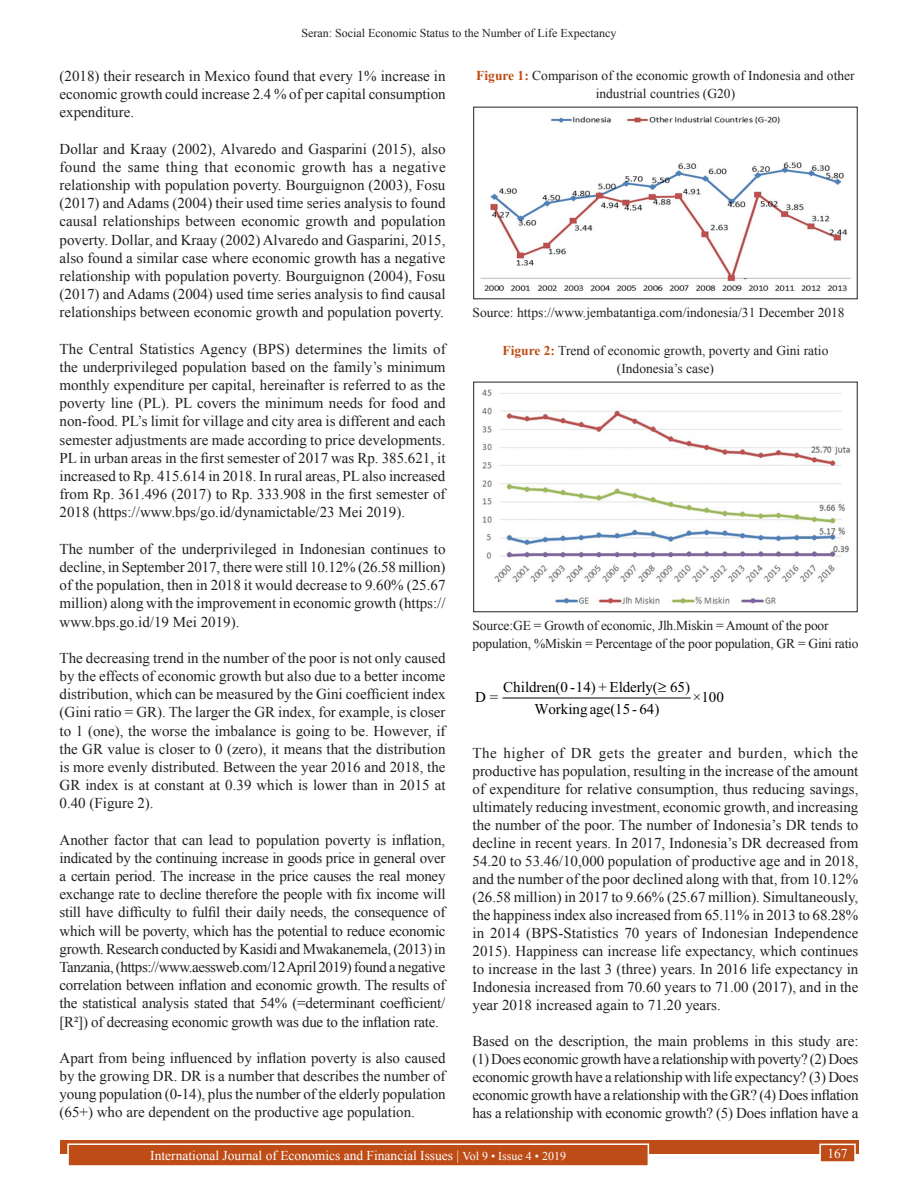
<style>
.page{position:relative;width:918px;height:1188px;background:#fff}
.page>*{position:absolute;margin:0;border:0;box-sizing:border-box;transform-origin:0 0}
.TX{font:15px/18.1px "Times New Roman";color:#231f20;text-align:justify}
.t1{font:15px/21.3px "Times New Roman";letter-spacing:-.005em;color:#000;text-align:center}
.FGC{font:13.5px/18px "Times New Roman";color:#231f20;text-align:center}
.FGC_SRC{font:13.5px/18px "Times New Roman";letter-spacing:-.02em;color:#231f20}
.Folio{font:13.5px "Times New Roman";color:#fff}
.FGC_SRC-2{font:13.5px "Times New Roman";color:#231f20}
.t2{font:12px "Times New Roman";color:#231f20}
.s1{font-weight:700;color:#bd4c16}
.s2{font-size:12px}
</style>
<div class="page">
<div style="left:60px;top:1140px;width:798px;height:13px;background:#bd4c16"></div>
<div style="left:68px;top:1144px;width:580px;height:22px;background:#bd4c16"></div>
<div style="left:67px;top:1143px;width:582px;height:24px;border:2px solid #fff"></div>
<div style="left:820px;top:1144px;width:35px;height:18px;background:#bd4c16"></div>
<div style="left:819px;top:1144px;width:37px;height:19px;border:2px solid #fff"></div>
<hr style="left:503px;top:698px;width:188px;height:1px;background:#000">
<img style="left:482px;top:389px;width:368px;height:215px">
<div style="left:473px;top:382px;width:384px;height:230px;border:1px solid #231f20"></div>
<img style="left:480px;top:116px;width:371px;height:175px">
<p class="t2" style="left:302px;top:25px;width:316px">Seran: Social Economic Status to the Number of Life Expectancy</p>
<p class="TX" style="left:60px;top:66px;width:388px">(2018) their research in Mexico found that every 1% increase in economic growth could increase 2.4 % of per capital consumption expenditure.</p>
<p class="TX" style="left:60px;top:139px;width:388px">Dollar and Kraay (2002), Alvaredo and Gasparini (2015), also found the same thing that economic growth has a negative relationship with population poverty. Bourguignon (2003), Fosu (2017) and Adams (2004) their used time series analysis to found causal relationships between economic growth and population poverty. Dollar, and Kraay (2002) Alvaredo and Gasparini, 2015, also found a similar case where economic growth has a negative relationship with population poverty. Bourguignon (2004), Fosu (2017) and Adams (2004) used time series analysis to find causal relationships between economic growth and population poverty.</p>
<p class="TX" style="left:60px;top:339px;width:388px">The Central Statistics Agency (BPS) determines the limits of the underprivileged population based on the family’s minimum monthly expenditure per capital, hereinafter is referred to as the poverty line (PL). PL covers the minimum needs for food and non-food. PL’s limit for village and city area is different and each semester adjustments are made according to price developments.<br>PL in urban areas in the first semester of 2017 was Rp. 385.621, it increased to Rp. 415.614 in 2018. In rural areas, PL also increased from Rp. 361.496 (2017) to Rp. 333.908 in the first semester of 2018 (https://www.bps/go.id/dynamictable/23 Mei 2019).</p>
<p class="TX" style="left:60px;top:539px;width:388px">The number of the underprivileged in Indonesian continues to decline, in September 2017, there were still 10.12% (26.58 million) of the population, then in 2018 it would decrease to 9.60% (25.67 million) along with the improvement in economic growth (https:// www.bps.go.id/19 Mei 2019).</p>
<p class="TX" style="left:60px;top:648px;width:387px">The decreasing trend in the number of the poor is not only caused by the effects of economic growth but also due to a better income distribution, which can be measured by the Gini coefficient index (Gini ratio = GR). The larger the GR index, for example, is closer to 1 (one), the worse the imbalance is going to be. However, if the GR value is closer to 0 (zero), it means that the distribution is more evenly distributed. Between the year 2016 and 2018, the GR index is at constant at 0.39 which is lower than in 2015 at 0.40 (Figure 2).</p>
<p class="TX" style="left:60px;top:830px;width:388px">Another factor that can lead to population poverty is inflation, indicated by the continuing increase in goods price in general over a certain period. The increase in the price causes the real money exchange rate to decline therefore the people with fix income will still have difficulty to fulfil their daily needs, the consequence of which will be poverty, which has the potential to reduce economic growth. Research conducted by Kasidi and Mwakanemela, (2013) in Tanzania, (https://www.aessweb.com/12April 2019) found a negative correlation between inflation and economic growth. The results of the statistical analysis stated that 54% (=determinant coefficient/ [R²]) of decreasing economic growth was due to the inflation rate.</p>
<p class="TX" style="left:60px;top:1048px;width:388px">Apart from being influenced by inflation poverty is also caused by the growing DR. DR is a number that describes the number of young population (0-14), plus the number of the elderly population (65+) who are dependent on the productive age population.</p>
<p class="FGC" style="left:476px;top:66px;width:380px"><span class="s1">Figure 1:</span> Comparison of the economic growth of Indonesia and other industrial countries (G20)</p>
<p class="FGC_SRC-2" style="left:472px;top:303px;width:374px">Source: https://www.jembatantiga.com/indonesia/31 December 2018</p>
<p class="FGC" style="left:502px;top:341px;width:327px"><span class="s1">Figure 2:</span> Trend of economic growth, poverty and Gini ratio (Indonesia’s case)</p>
<p class="FGC_SRC" style="left:472px;top:616px;width:387px">Source:GE = Growth of economic, Jlh.Miskin = Amount of the poor population, %Miskin = Percentage of the poor population, GR = Gini ratio</p>
<p class="t1" style="left:475px;top:688px;width:25px">D=</p>
<p class="t1" style="left:503px;top:678px;width:188px">Children(0 -14) + Elderly( 65)<br>Workingage(15- 64)</p>
<p class="t1" style="left:693px;top:688px;width:33px">×100</p>
<p class="TX" style="left:472px;top:743px;width:388px">The higher of DR gets the greater and burden, which the productive has population, resulting in the increase of the amount of expenditure for relative consumption, thus reducing savings, ultimately reducing investment, economic growth, and increasing the number of the poor. The number of Indonesia’s DR tends to decline in recent years. In 2017, Indonesia’s DR decreased from 54.20 to 53.46/10,000 population of productive age and in 2018, and the number of the poor declined along with that, from 10.12% (26.58 million) in 2017 to 9.66% (25.67 million). Simultaneously, the happiness index also increased from 65.11% in 2013 to 68.28% in 2014 (BPS-Statistics 70 years of Indonesian Independence 2015). Happiness can increase life expectancy, which continues to increase in the last 3 (three) years. In 2016 life expectancy in Indonesia increased from 70.60 years to 71.00 (2017), and in the year 2018 increased again to 71.20 years.</p>
<p class="TX" style="left:472px;top:1031px;width:388px">Based on the description, the main problems in this study are: (1) Does economic growth have a relationship with poverty? (2) Does economic growth have a relationship with life expectancy? (3) Does economic growth have a relationship with the GR? (4) Does inflation has a relationship with economic growth? (5) Does inflation have a</p>
<p class="Folio" style="left:150px;top:1146px;width:417px">International Journal of Economics and Financial Issues | <span class="s2">Vol 9 • Issue 4 • 2019</span></p>
<p class="Folio" style="left:827px;top:1144px;width:22px">167</p>
</div>
